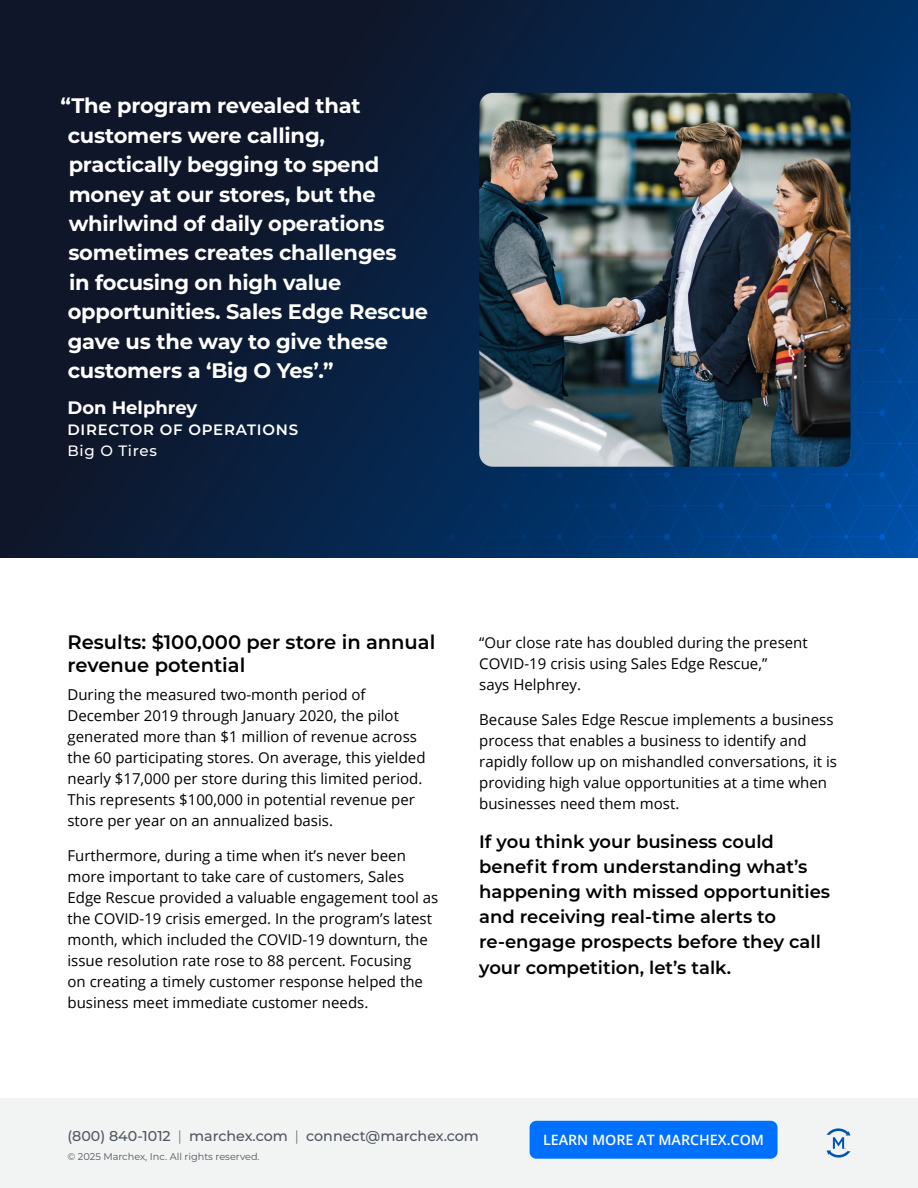
<style>
.page{position:relative;width:918px;height:1188px;background:#fff}
.page>*{position:absolute;margin:0;border:0;box-sizing:border-box;transform-origin:0 0}
.t1{font:700 21px/29.4px "Montserrat";letter-spacing:-.01em;color:#fff}
.t2{font:600 19.5px/23.4px "Montserrat";color:#000}
.t3{font:600 18px/25.2px "Montserrat";color:#000}
.t4{font:700 18px "Montserrat";color:#fff}
.t5{font:15px/21px "Open Sans";color:#000}
.t6{font:600 15px "Montserrat";letter-spacing:.05em;color:#fff}
.t7{font:500 15px "Montserrat";letter-spacing:.05em;color:#fff}
.t8{font:500 14.25px "Montserrat";color:#4e565f}
.t9{font:600 14.25px "Open Sans";color:#fff}
.t10{font:9.75px "Montserrat";color:#4e565f}
.s1{font-weight:300}
</style>
<div class="page">
<svg style="left:0;top:0;width:918px;height:558px;background:#092244"></svg>
<img style="left:479px;top:93px;width:371px;height:374px">
<div style="left:0;top:1098px;width:918px;height:90px;background:#f2f3f3"></div>
<svg style="left:827px;top:1128px;width:23px;height:30px"></svg>
<div style="left:530px;top:1121px;width:248px;height:38px;background:#0070ff;border-radius:7px"></div>
<p class="t1" style="left:68px;top:90px;width:362px;text-indent:-7px">“The program revealed that customers were calling, practically begging to spend money at our stores, but the whirlwind of daily operations sometimes creates challenges<br>in focusing on high value opportunities. Sales Edge Rescue gave us the way to give these customers a ‘Big O Yes’.”</p>
<p class="t4" style="left:68px;top:395px;width:131px">Don Helphrey</p>
<p class="t6" style="left:68px;top:419px;width:232px">DIRECTOR OF OPERATIONS</p>
<p class="t7" style="left:68px;top:440px;width:91px">Big O Tires</p>
<h2 class="t2" style="left:68px;top:629px;width:369px">Results: $100,000 per store in annual revenue potential</h2>
<p class="t5" style="left:68px;top:684px;width:360px">During the measured two-month period of December 2019 through January 2020, the pilot generated more than $1 million of revenue across the 60 participating stores. On average, this yielded nearly $17,000 per store during this limited period.<br>This represents $100,000 in potential revenue per store per year on an annualized basis.</p>
<p class="t5" style="left:68px;top:844px;width:372px">Furthermore, during a time when it’s never been more important to take care of customers, Sales Edge Rescue provided a valuable engagement tool as the COVID-19 crisis emerged. In the program’s latest month, which included the COVID-19 downturn, the issue resolution rate rose to 88 percent. Focusing<br>on creating a timely customer response helped the business meet immediate customer needs.</p>
<p class="t5" style="left:479px;top:632px;width:330px">“Our close rate has doubled during the present<br>COVID-19 crisis using Sales Edge Rescue,”<br>says Helphrey.</p>
<p class="t5" style="left:479px;top:708px;width:359px">Because Sales Edge Rescue implements a business process that enables a business to identify and rapidly follow up on mishandled conversations, it is providing high value opportunities at a time when businesses need them most.</p>
<p class="t3" style="left:479px;top:828px;width:352px">If you think your business could benefit from understanding what’s happening with missed opportunities and receiving real‑time alerts to re‑engage prospects before they call your competition, let’s talk.</p>
<p class="t8" style="left:68px;top:1126px;width:413px">(800) 840-1012 <span class="s1">|</span> marchex.com <span class="s1">|</span> connect@marchex.com</p>
<p class="t10" style="left:68px;top:1150px;width:194px">© 2025 Marchex, Inc. All rights reserved.</p>
<p class="t9" style="left:543px;top:1130px;width:222px">LEARN MORE AT MARCHEX.COM</p>
</div>
